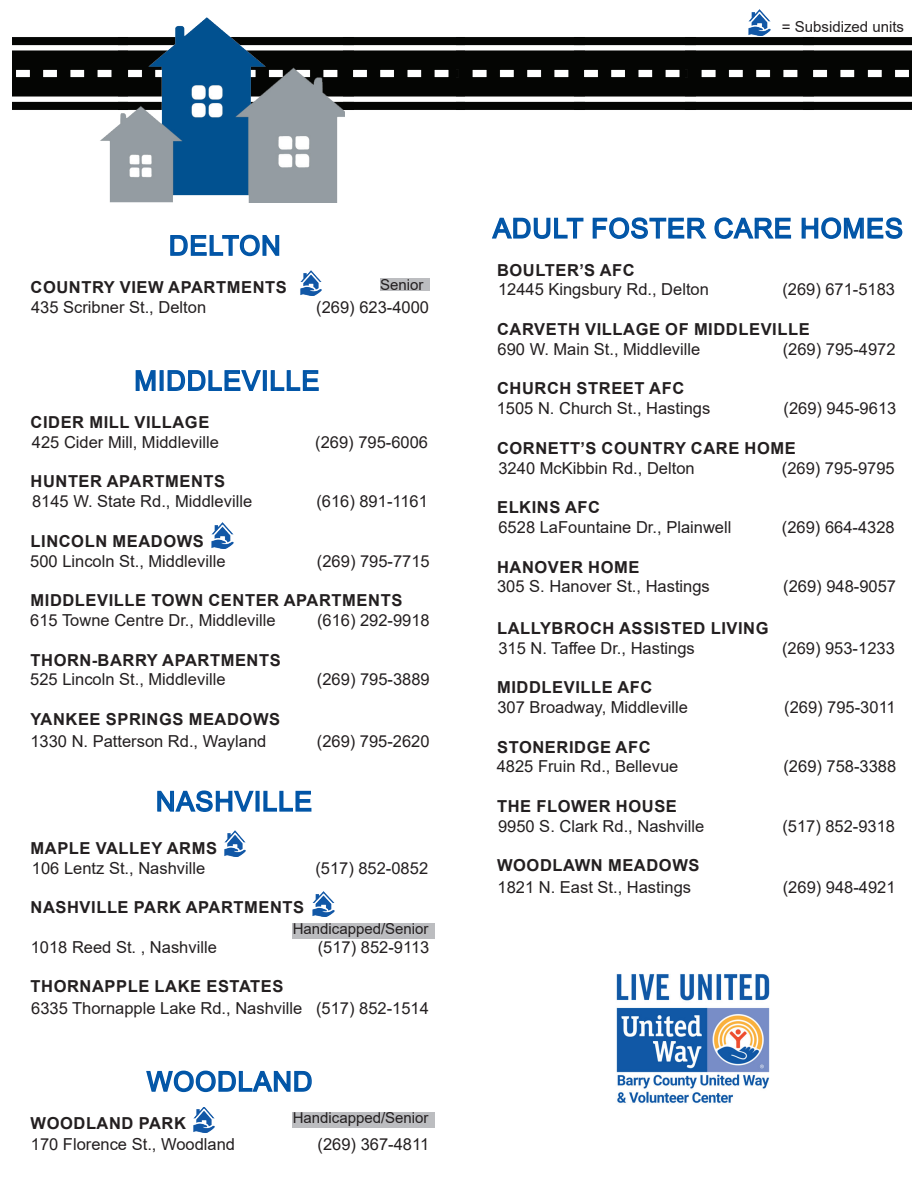
<style>
.page{position:relative;width:918px;height:1188px;background:#fff}
.page>*{position:absolute;margin:0;border:0;box-sizing:border-box;transform-origin:0 0}
.t1{font:27px "Arial";letter-spacing:.035em;color:#0155a7}
.t2{font:16.5px "Arial";color:#231f20}
.t3{font:700 16.5px "Arial";letter-spacing:.035em;color:#231f20}
.t4{font:15px "Arial";color:#231f20}
</style>
<div class="page">
<svg style="left:170px;top:234px;width:110px;height:23px"></svg>
<svg style="left:135px;top:370px;width:21px;height:21px"></svg>
<div style="left:160px;top:370px;width:4px;height:21px;border:2px solid #0155a7"></div>
<svg style="left:167px;top:370px;width:94px;height:21px"></svg>
<div style="left:263px;top:370px;width:4px;height:21px;border:2px solid #0155a7"></div>
<svg style="left:270px;top:370px;width:49px;height:21px"></svg>
<svg style="left:157px;top:790px;width:97px;height:22px"></svg>
<div style="left:256px;top:791px;width:4px;height:21px;border:2px solid #0155a7"></div>
<svg style="left:263px;top:790px;width:49px;height:22px"></svg>
<svg style="left:146px;top:1070px;width:166px;height:23px"></svg>
<svg style="left:492px;top:217px;width:92px;height:22px"></svg>
<svg style="left:592px;top:217px;width:115px;height:22px"></svg>
<svg style="left:714px;top:217px;width:78px;height:22px"></svg>
<svg style="left:801px;top:217px;width:102px;height:22px"></svg>
<img style="left:13px;top:37px;width:86px;height:73px">
<img style="left:345px;top:37px;width:111px;height:73px">
<img style="left:456px;top:37px;width:119px;height:73px">
<img style="left:575px;top:37px;width:110px;height:73px">
<img style="left:685px;top:35px;width:119px;height:75px">
<img style="left:804px;top:37px;width:108px;height:73px">
<img style="left:99px;top:17px;width:246px;height:186px">
<img style="left:300px;top:270px;width:22px;height:26px">
<div style="left:293px;top:923px;width:142px;height:16px;background:#bcbdc0"></div>
<img style="left:211px;top:523px;width:23px;height:26px">
<img style="left:224px;top:831px;width:22px;height:25px">
<img style="left:312px;top:891px;width:23px;height:26px">
<img style="left:193px;top:1107px;width:22px;height:26px">
<div style="left:293px;top:1112px;width:142px;height:15px;background:#bcbdc0"></div>
<img style="left:748px;top:10px;width:23px;height:25px">
<img style="left:616px;top:974px;width:154px;height:129px">
<div style="left:380px;top:279px;width:50px;height:12px;background:#bcbdc0"></div>
<p class="t4" style="left:782px;top:16px;width:124px">= Subsidized units</p>
<h1 class="t1" style="left:169px;top:227px;width:113px">DELTON</h1>
<p class="t4" style="left:380px;top:274px;width:45px">Senior</p>
<p class="t3" style="left:31px;top:275px;width:258px">COUNTRY VIEW APARTMENTS</p>
<p class="t2" style="left:31px;top:295px;width:177px">435 Scribner St., Delton</p>
<p class="t2" style="left:316px;top:295px;width:114px">(269) 623-4000</p>
<h1 class="t1" style="left:134px;top:362px;width:187px">MI DDLEVI LLE</h1>
<p class="t3" style="left:31px;top:411px;width:180px">CIDER MILL VILLAGE</p>
<p class="t2" style="left:32px;top:431px;width:189px">425 Cider Mill, Middleville</p>
<p class="t2" style="left:315px;top:431px;width:114px">(269) 795-6006</p>
<p class="t3" style="left:31px;top:470px;width:196px">HUNTER APARTMENTS</p>
<p class="t2" style="left:32px;top:490px;width:222px">8145 W. State Rd., Middleville</p>
<p class="t2" style="left:316px;top:490px;width:113px">(616) 891-1161</p>
<p class="t3" style="left:31px;top:529px;width:175px">LINCOLN MEADOWS</p>
<p class="t2" style="left:30px;top:549px;width:197px">500 Lincoln St., Middleville</p>
<p class="t2" style="left:317px;top:549px;width:114px">(269) 795-7715</p>
<p class="t3" style="left:31px;top:589px;width:373px">MIDDLEVILLE TOWN CENTER APARTMENTS</p>
<p class="t2" style="left:30px;top:609px;width:247px">615 Towne Centre Dr., Middleville</p>
<p class="t2" style="left:317px;top:609px;width:114px">(616) 292-9918</p>
<p class="t3" style="left:31px;top:648px;width:252px">TH ORN-BARRY APARTMENTS</p>
<p class="t2" style="left:30px;top:668px;width:197px">525 Lincoln St., Middleville</p>
<p class="t2" style="left:317px;top:668px;width:114px">(269) 795-3889</p>
<p class="t3" style="left:31px;top:708px;width:251px">YANKEE SP RINGS MEADOWS</p>
<p class="t2" style="left:30px;top:729px;width:237px">1330 N. Patterson Rd., Wayland</p>
<p class="t2" style="left:317px;top:729px;width:114px">(269) 795-2620</p>
<h1 class="t1" style="left:156px;top:783px;width:158px">NASHVI LLE</h1>
<p class="t3" style="left:31px;top:836px;width:188px">MAPLE VALLEY ARMS</p>
<p class="t2" style="left:32px;top:856px;width:175px">106 Lentz St., Nashville</p>
<p class="t2" style="left:315px;top:856px;width:114px">(517) 852-0852</p>
<p class="t3" style="left:31px;top:896px;width:275px">NASHVILLE PARK APARTMENTS</p>
<p class="t2" style="left:31px;top:936px;width:188px">1018 Reed St. , Nashville</p>
<p class="t2" style="left:318px;top:936px;width:113px">(517) 852-9113</p>
<p class="t3" style="left:31px;top:975px;width:255px">TH ORNAPP LE LAKE ESTATES</p>
<p class="t2" style="left:31px;top:997px;width:399px">6335 Thornapple Lake Rd., Nashville (517) 852-1514</p>
<p class="t4" style="left:293px;top:919px;width:137px">Handicapped/Senior</p>
<h1 class="t1" style="left:147px;top:1063px;width:47px">Woodland</h1>
<p class="t4" style="left:293px;top:1108px;width:137px">Handicapped/Senior</p>
<p class="t3" style="left:31px;top:1111px;width:157px">WOODLAND PARK</p>
<p class="t2" style="left:31px;top:1133px;width:206px">170 Florence St., Woodland</p>
<p class="t2" style="left:318px;top:1133px;width:113px">(269) 367-4811</p>
<h1 class="t1" style="left:493px;top:210px;width:38px">Adul</h1>
<h1 class="t1" style="left:567px;top:210px;width:188px">t Foster Care</h1>
<h1 class="t1" style="left:800px;top:210px;width:42px">Homes</h1>
<p class="t3" style="left:497px;top:258px;width:116px">BOULTER’S AFC</p>
<p class="t2" style="left:498px;top:278px;width:212px">12445 Kingsbury Rd., Delton</p>
<p class="t2" style="left:782px;top:278px;width:114px">(269) 671-5183</p>
<p class="t3" style="left:497px;top:318px;width:314px">CARVETH VILLAGE OF MIDDLEVILLE</p>
<p class="t2" style="left:498px;top:338px;width:204px">690 W. Main St., Middleville</p>
<p class="t2" style="left:783px;top:338px;width:114px">(269) 795-4972</p>
<p class="t3" style="left:497px;top:377px;width:165px">CH URCH STREET AFC</p>
<p class="t2" style="left:497px;top:397px;width:215px">1505 N. Church St., Hastings</p>
<p class="t2" style="left:784px;top:397px;width:114px">(269) 945-9613</p>
<p class="t3" style="left:497px;top:436px;width:300px">CORNETT’S COUNTRY CARE HOME</p>
<p class="t2" style="left:498px;top:456px;width:198px">3240 McKibbin Rd., Delton</p>
<p class="t2" style="left:782px;top:456px;width:114px">(269) 795-9795</p>
<p class="t3" style="left:497px;top:496px;width:81px">ELKINS AFC</p>
<p class="t2" style="left:498px;top:516px;width:234px">6528 LaFountaine Dr., Plainwell</p>
<p class="t2" style="left:782px;top:516px;width:114px">(269) 664-4328</p>
<p class="t3" style="left:497px;top:555px;width:144px">HANOVER HOME</p>
<p class="t2" style="left:497px;top:575px;width:214px">305 S. Hanover St., Hastings</p>
<p class="t2" style="left:783px;top:575px;width:114px">(269) 948-9057</p>
<p class="t3" style="left:497px;top:616px;width:273px">LALLYBROCH ASSISTED LIVING</p>
<p class="t2" style="left:498px;top:636px;width:198px">315 N. Taffee Dr., Hastings</p>
<p class="t2" style="left:782px;top:636px;width:114px">(269) 953-1233</p>
<p class="t3" style="left:497px;top:676px;width:133px">MIDDLEVILLE AFC</p>
<p class="t2" style="left:497px;top:696px;width:192px">307 Broadway, Middleville</p>
<p class="t2" style="left:784px;top:696px;width:113px">(269) 795-3011</p>
<p class="t3" style="left:497px;top:735px;width:131px">STONERIDGE AFC</p>
<p class="t2" style="left:497px;top:755px;width:183px">4825 Fruin Rd., Bellevue</p>
<p class="t2" style="left:783px;top:755px;width:114px">(269) 758-3388</p>
<p class="t3" style="left:497px;top:795px;width:181px">TH E FLOWER HOUSE</p>
<p class="t2" style="left:498px;top:815px;width:208px">9950 S. Clark Rd., Nashville</p>
<p class="t2" style="left:782px;top:815px;width:114px">(517) 852-9318</p>
<p class="t3" style="left:497px;top:854px;width:204px">WOODLAWN MEADOWS</p>
<p class="t2" style="left:498px;top:876px;width:195px">1821 N. East St., Hastings</p>
<p class="t2" style="left:783px;top:876px;width:114px">(269) 948-4921</p>
</div>
